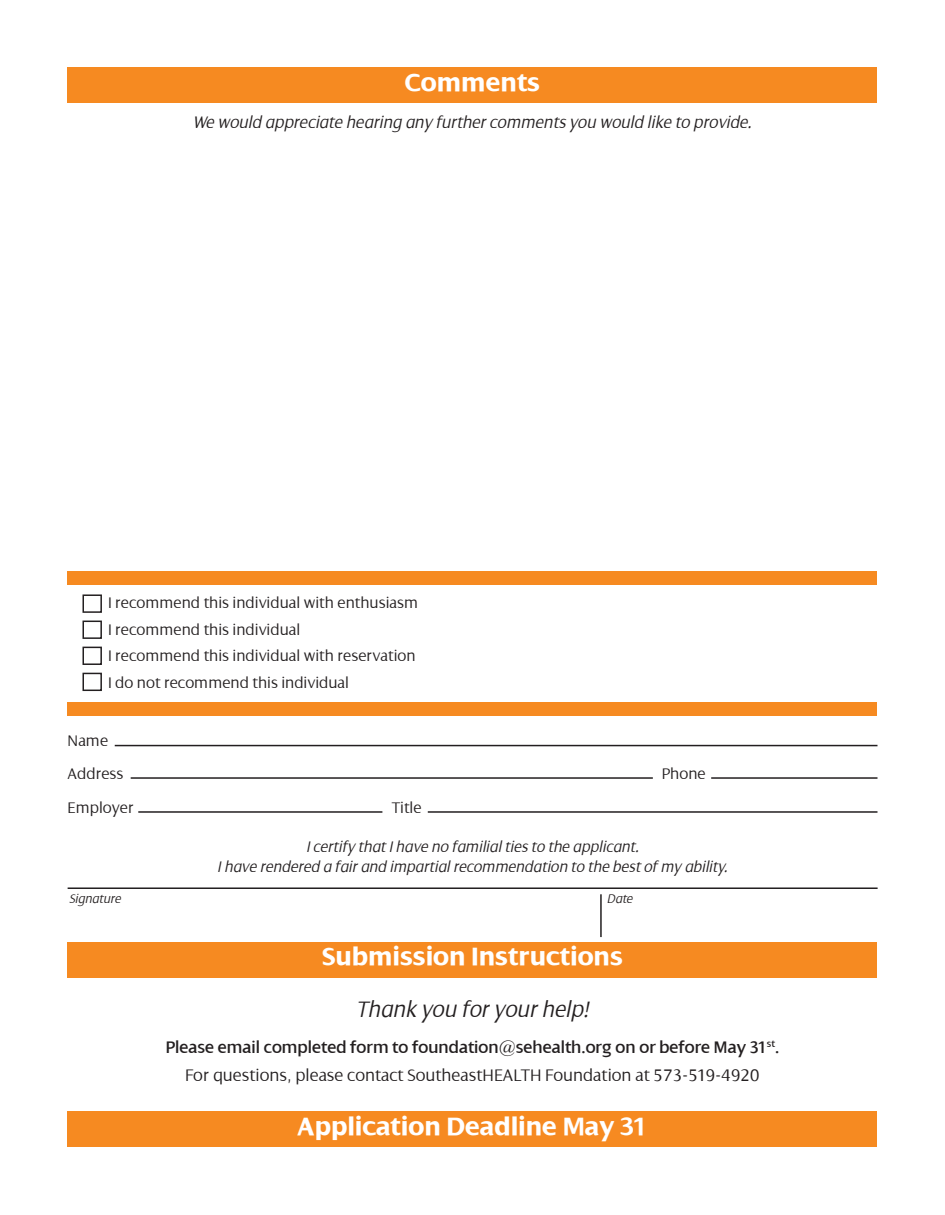
<style>
.page{position:relative;width:945px;height:1215px;background:#fff}
.page>*{position:absolute;margin:0;border:0;box-sizing:border-box;transform-origin:0 0}
.t1{font:700 27px "Dialog";color:#fff}
.t2{font:italic 300 24px "Dialog";color:#231f20}
.t3{font:18px/28.3px "Dialog";color:#231f20;text-align:center}
.t4{font:italic 300 18px "Dialog";color:#231f20}
.t5{font:300 16.5px/26.5px "Dialog";color:#231f20}
.t6{font:italic 300 16.5px/19.8px "Dialog";color:#231f20;text-align:center}
.t7{font:italic 300 13.5px "Dialog";color:#231f20}
.s1{font-weight:300}
</style>
<div class="page">
<div style="left:68px;top:68px;width:810px;height:36px;background:#f68a21"></div>
<div style="left:68px;top:942px;width:810px;height:36px;background:#f68a21"></div>
<div style="left:68px;top:572px;width:810px;height:13px;background:#f68a21"></div>
<div style="left:68px;top:702px;width:810px;height:14px;background:#f68a21"></div>
<div style="left:82px;top:594px;width:20px;height:19px;border:2px solid #231f20"></div>
<div style="left:82px;top:673px;width:20px;height:18px;border:2px solid #231f20"></div>
<div style="left:82px;top:647px;width:20px;height:18px;border:2px solid #231f20"></div>
<div style="left:82px;top:621px;width:20px;height:18px;border:2px solid #231f20"></div>
<hr style="left:68px;top:887px;width:810px;height:2px;background:#231f20">
<hr style="left:600px;top:894px;width:2px;height:43px;background:#231f20">
<hr style="left:115px;top:745px;width:763px;height:1px;background:#231f20">
<hr style="left:131px;top:777px;width:522px;height:2px;background:#231f20">
<hr style="left:138px;top:811px;width:244px;height:2px;background:#231f20">
<hr style="left:711px;top:777px;width:167px;height:2px;background:#231f20">
<hr style="left:428px;top:811px;width:450px;height:2px;background:#231f20">
<div style="left:68px;top:1112px;width:810px;height:36px;background:#f68a21"></div>
<h1 class="t1" style="left:405px;top:67px;width:137px">Comments</h1>
<p class="t4" style="left:193px;top:113px;width:561px">We would appreciate hearing any further comments you would like to provide.</p>
<p class="t5" style="left:108px;top:590px;width:312px">I recommend this individual with enthusiasm I recommend this individual<br>I recommend this individual with reservation I do not recommend this individual</p>
<p class="t5" style="left:68px;top:724px;width:57px;line-height:33.3px">Name<br>Address</p>
<p class="t5" style="left:68px;top:794px;width:68px">Employer</p>
<p class="t5" style="left:392px;top:794px;width:32px">Title</p>
<p class="t5" style="left:662px;top:761px;width:46px">Phone</p>
<p class="t6" style="left:217px;top:837px;width:512px">I certify that I have no familial ties to the applicant.<br>I have rendered a fair and impartial recommendation to the best of my ability.</p>
<p class="t7" style="left:69px;top:891px;width:53px">Signature</p>
<p class="t7" style="left:607px;top:891px;width:27px">Date</p>
<h1 class="t1" style="left:322px;top:942px;width:302px">Submission Instructions</h1>
<h2 class="t2" style="left:356px;top:997px;width:235px">Thank you for your help!</h2>
<p class="t3" style="left:166px;top:1033px;width:615px">Please email completed form to foundation@sehealth.org on or before May 31<sup>st</sup>.<br><span class="s1">For questions, please contact SoutheastHEALTH Foundation at 573-519-4920</span></p>
<h1 class="t1" style="left:297px;top:1111px;width:352px">Application Deadline May 31</h1>
</div>
